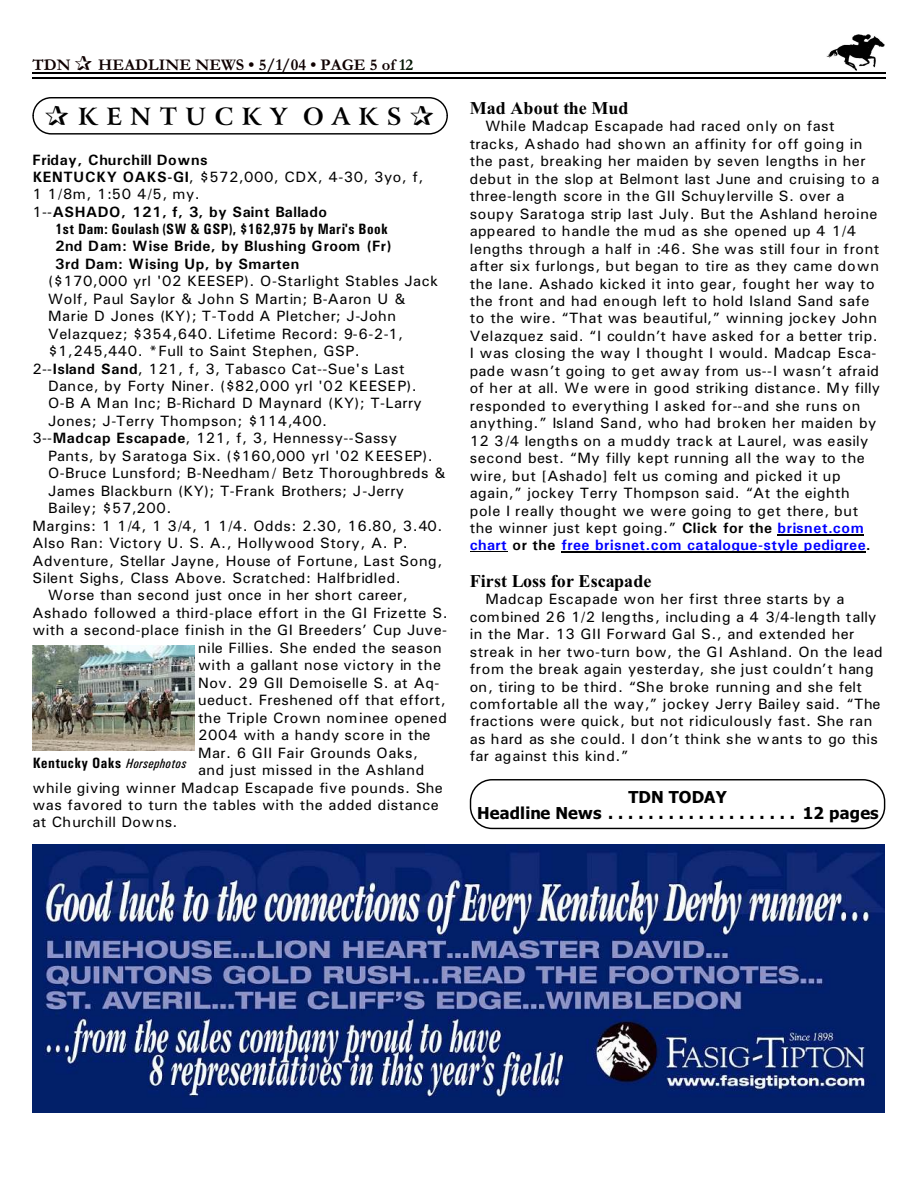
<style>
.page{position:relative;width:918px;height:1188px;background:#fff}
.page>*{position:absolute;margin:0;border:0;box-sizing:border-box;transform-origin:0 0}
.t1{font:700 24px "Arrus BT";letter-spacing:.355em;color:#000}
.t2{font:700 18px "Times New Roman";letter-spacing:.005em;color:#000}
.t3{font:700 16.5px/15.9px "Tahoma";letter-spacing:.01em;color:#000;text-align:center}
.t4{font:700 16.5px "Garamond";letter-spacing:.005em;color:#0f0000}
.t5{font:15px/17.4px "Univers";letter-spacing:.03em;color:#000}
.t6{font:700 15px/17.4px "Univers";letter-spacing:.03em;color:#000}
.t7{font:700 15px "Univers Condensed";letter-spacing:.03em;color:#000}
.t8{font:15px "Univers";letter-spacing:.055em;color:#000}
.s1{color:#001400}
.s2{font-weight:400}
.s3{font-weight:700}
.s4{font-weight:400;font-style:italic;font-size:13.5px}
.s5{font-weight:700;color:#00f}
</style>
<div class="page">
<img style="left:826px;top:34px;width:59px;height:36px">
<hr style="left:32px;top:72px;width:853px;height:1px;background:#000">
<hr style="left:32px;top:77px;width:853px;height:2px;background:#000">
<img style="left:32px;top:844px;width:852px;height:269px">
<div style="left:32px;top:97px;width:416px;height:38px;border:1px solid #000;border-radius:18px"></div>
<img style="left:33px;top:645px;width:162px;height:105px">
<hr style="left:778px;top:535px;width:86px;height:1px;background:#000">
<hr style="left:470px;top:551px;width:37px;height:1px;background:#000">
<hr style="left:561px;top:552px;width:305px;height:1px;background:#000">
<div style="left:470px;top:779px;width:415px;height:50px;border:1px solid #000;border-radius:22px"></div>
<p class="t4" style="left:32px;top:59px;width:40px">TDN</p>
<p class="t4" style="left:98px;top:59px;width:317px">HEADLINE NEWS • 5/1/04 • PAGE 5 of <span class="s1">12</span></p>
<h1 class="t1" style="left:78px;top:106px;width:325px">KENTUCKY OAKS</h1>
<p class="t6" style="left:32px;top:152px;width:393px">Friday, Churchill Downs<br>KENTUCKY OAKS-GI<span class="s2">, $572,000, CDX, 4-30, 3yo, f,<br>1 1/8m, 1:50 4/5, my.<br>1--</span>ASHADO, 121, f, 3, by Saint Ballado</p>
<p class="t7" style="left:55px;top:224px;width:334px">1st Dam: Goulash (SW &amp; GSP), $162,975 by Mari's Book</p>
<p class="t6" style="left:55px;top:239px;width:338px">2nd Dam: Wise Bride, by Blushing Groom (Fr)<br>3rd Dam: Wising Up, by Smarten</p>
<p class="t5" style="left:48px;top:274px;width:392px">($170,000 yrl '02 KEESEP). O-Starlight Stables Jack</p>
<p class="t8" style="left:48px;top:293px;width:359px">Wolf, Paul Saylor &amp; John S Martin; B-Aaron U &amp;</p>
<p class="t5" style="left:48px;top:309px;width:350px">Marie D Jones (KY); T-Todd A Pletcher; J-John</p>
<p class="t5" style="left:48px;top:326px;width:357px">Velazquez; $354,640. Lifetime Record: 9-6-2-1,</p>
<p class="t5" style="left:48px;top:344px;width:313px">$1,245,440. *Full to Saint Stephen, GSP.</p>
<p class="t5" style="left:32px;top:361px;width:374px">2--<span class="s3">Island Sand</span>, 121, f, 3, Tabasco Cat--Sue's Last</p>
<p class="t5" style="left:48px;top:378px;width:370px">Dance, by Forty Niner. ($82,000 yrl '02 KEESEP).</p>
<p class="t5" style="left:48px;top:396px;width:375px">O-B A Man Inc; B-Richard D Maynard (KY); T-Larry</p>
<p class="t5" style="left:48px;top:413px;width:281px">Jones; J-Terry Thompson; $114,400.</p>
<p class="t5" style="left:32px;top:431px;width:366px">3--<span class="s3">Madcap Escapade</span>, 121, f, 3, Hennessy--Sassy</p>
<p class="t5" style="left:48px;top:448px;width:386px">Pants, by Saratoga Six. ($160,000 yrl '02 KEESEP).</p>
<p class="t5" style="left:48px;top:466px;width:399px">O-Bruce Lunsford; B-Needham/ Betz Thoroughbreds &amp;</p>
<p class="t5" style="left:48px;top:483px;width:358px">James Blackburn (KY); T-Frank Brothers; J-Jerry</p>
<p class="t5" style="left:48px;top:501px;width:125px">Bailey; $57,200.</p>
<p class="t5" style="left:32px;top:518px;width:412px">Margins: 1 1/4, 1 3/4, 1 1/4. Odds: 2.30, 16.80, 3.40.</p>
<p class="t5" style="left:32px;top:536px;width:377px">Also Ran: Victory U. S. A., Hollywood Story, A. P.</p>
<p class="t5" style="left:32px;top:553px;width:412px">Adventure, Stellar Jayne, House of Fortune, Last Song,</p>
<p class="t5" style="left:32px;top:570px;width:370px">Silent Sighs, Class Above. Scratched: Halfbridled.</p>
<p class="t5" style="left:48px;top:588px;width:361px">Worse than second just once in her short career,</p>
<p class="t5" style="left:32px;top:605px;width:417px">Ashado followed a third-place effort in the GI Frizette S.</p>
<p class="t5" style="left:32px;top:623px;width:416px">with a second-place finish in the GI Breeders’ Cup Juve-</p>
<p class="t5" style="left:198px;top:640px;width:245px">nile Fillies. She ended the season</p>
<p class="t5" style="left:198px;top:658px;width:245px">with a gallant nose victory in the</p>
<p class="t5" style="left:198px;top:675px;width:243px">Nov. 29 GII Demoiselle S. at Aq-</p>
<p class="t5" style="left:198px;top:693px;width:249px">ueduct. Freshened off that effort,</p>
<p class="t5" style="left:198px;top:710px;width:250px">the Triple Crown nominee opened</p>
<p class="t5" style="left:198px;top:728px;width:234px">2004 with a handy score in the</p>
<p class="t5" style="left:198px;top:745px;width:222px">Mar. 6 GII Fair Grounds Oaks,</p>
<p class="t5" style="left:198px;top:763px;width:228px">and just missed in the Ashland</p>
<p class="t5" style="left:32px;top:780px;width:412px">while giving winner Madcap Escapade five pounds. She</p>
<p class="t5" style="left:32px;top:797px;width:408px">was favored to turn the tables with the added distance</p>
<p class="t5" style="left:32px;top:815px;width:147px">at Churchill Downs.</p>
<p class="t7" style="left:33px;top:757px;width:155px">Kentucky Oaks <span class="s4">Horsephotos</span></p>
<p class="t2" style="left:470px;top:102px;width:160px">Mad About the Mud</p>
<p class="t5" style="left:470px;top:119px;width:412px;text-indent:16px">While Madcap Escapade had raced only on fast tracks, Ashado had shown an affinity for off going in the past, breaking her maiden by seven lengths in her debut in the slop at Belmont last June and cruising to a three-length score in the GII Schuylerville S. over a soupy Saratoga strip last July. But the Ashland heroine appeared to handle the mud as she opened up 4 1/4 lengths through a half in :46. She was still four in front after six furlongs, but began to tire as they came down the lane. Ashado kicked it into gear, fought her way to the front and had enough left to hold Island Sand safe to the wire. “That was beautiful,” winning jockey John Velazquez said. “I couldn’t have asked for a better trip.<br>I was closing the way I thought I would. Madcap Esca&shy;pade wasn’t going to get away from us--I wasn’t afraid of her at all. We were in good striking distance. My filly responded to everything I asked for--and she runs on anything.” Island Sand, who had broken her maiden by 12 3/4 lengths on a muddy track at Laurel, was easily second best. “My filly kept running all the way to the wire, but [Ashado] felt us coming and picked it up again,” jockey Terry Thompson said. “At the eighth pole I really thought we were going to get there, but the winner just kept going.” <span class="s3">Click for the</span> <span class="s5">brisnet.com chart</span> <span class="s3">or the</span> <span class="s5">free brisnet.com catalogue-style pedigree</span><span class="s3">.</span></p>
<p class="t2" style="left:470px;top:575px;width:183px">First Loss for Escapade</p>
<p class="t5" style="left:470px;top:592px;width:415px;text-indent:16px">Madcap Escapade won her first three starts by a combined 26 1/2 lengths, including a 4 3/4-length tally in the Mar. 13 GII Forward Gal S., and extended her streak in her two-turn bow, the GI Ashland. On the lead from the break again yesterday, she just couldn’t hang on, tiring to be third. “She broke running and she felt comfortable all the way,” jockey Jerry Bailey said. “The fractions were quick, but not ridiculously fast. She ran as hard as she could. I don’t think she wants to go this far against this kind.”</p>
<p class="t3" style="left:477px;top:790px;width:403px">TDN TODAY<br>Headline News................... 12 pages</p>
</div>
